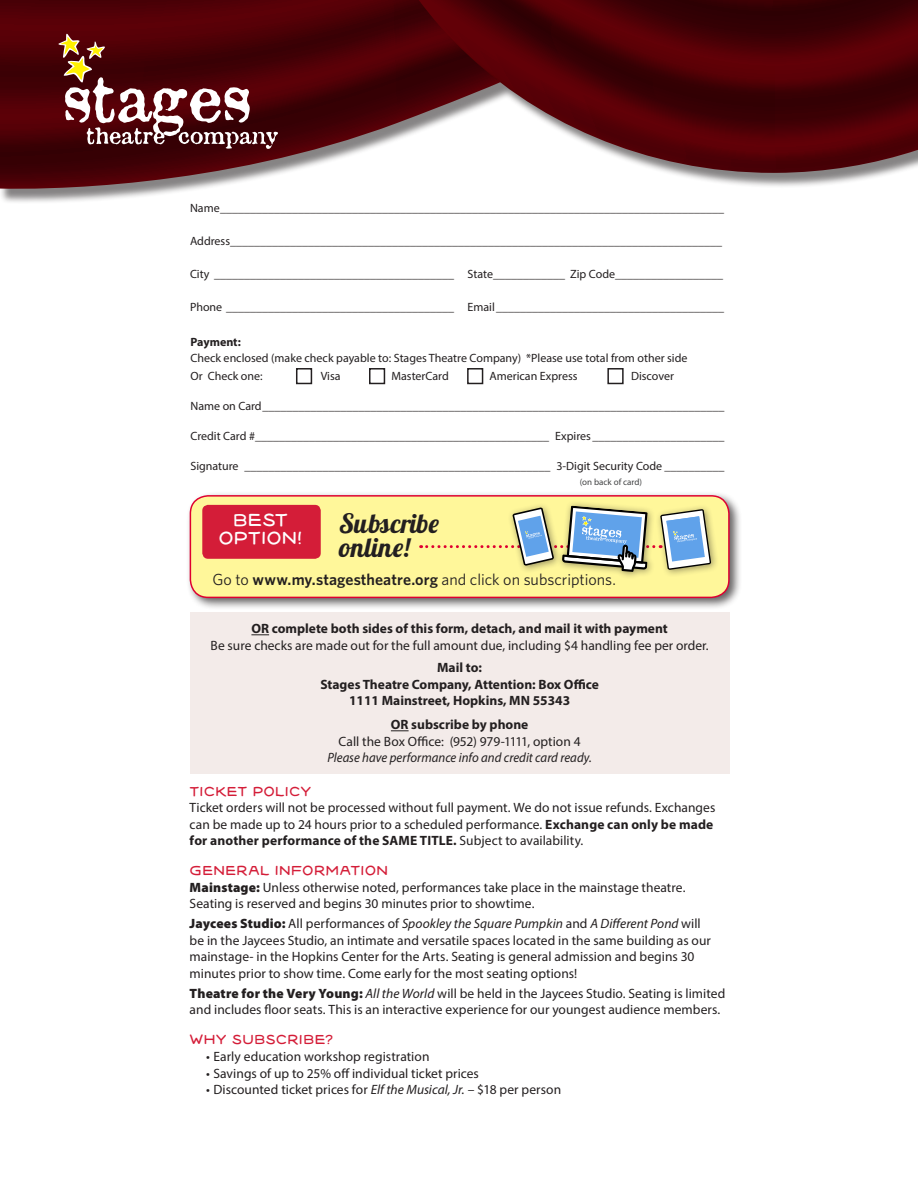
<style>
.page{position:relative;width:918px;height:1188px;background:#fff}
.page>*{position:absolute;margin:0;border:0;box-sizing:border-box;transform-origin:0 0}
.NEW_COPY{font:26.7px/23.7px "Lobster 1.4";color:#231f20}
.SUBHEAD{font:18px "Sailors Diary Sans";color:#fff}
.NEW_COPY-2{font:16.05px "Whitney";color:#231f20}
.BOOK_DESCRIPTION{font:13.5px/16.5px "Myriad Pro";letter-spacing:.005em;color:#231f20}
.t1{font:700 13.5px/16.5px "Myriad Pro";color:#231f20;text-align:center}
.t2{font:italic 13.5px/16.5px "Myriad Pro";color:#231f20;text-align:center;scale:.95 1}
.NEW_COPY-3{font:13.5px "Sailors Diary Sans";letter-spacing:.02em;color:#d41d38}
.t3{font:12px "Myriad Pro";color:#231f20}
.t4{font:700 12px "Myriad Pro";letter-spacing:-.005em;color:#231f20}
.t5{font:9px "Myriad Pro";color:#414243}
.s1{font-weight:600}
.s2{font-weight:700;font-style:normal}
.s3{font-style:normal}
.s4{font-weight:700}
.s5{font-weight:900}
.s6{font-style:italic}
</style>
<div class="page">
<div style="left:0;top:0;width:918px;height:205px;background:#231f20;opacity:.55"></div>
<svg style="left:0;top:0;width:918px;height:190px"></svg>
<svg style="left:419px;top:0;width:499px;height:173px;background:#64272c"></svg>
<svg style="left:58px;top:34px;width:220px;height:115px;background:#6a3132"></svg>
<div style="left:186px;top:491px;width:556px;height:120px;background:#231f20;opacity:.7"></div>
<div style="left:190px;top:496px;width:539px;height:101px;background:#fff79a;border-radius:18px"></div>
<div style="left:190px;top:495px;width:540px;height:103px;border:1px solid #df0031;border-radius:18px"></div>
<div style="left:556px;top:500px;width:100px;height:80px;background:#231f20;opacity:.45"></div>
<div style="left:655px;top:504px;width:64px;height:74px;background:#231f20;opacity:.45"></div>
<div style="left:507px;top:502px;width:55px;height:72px;background:#fff79a"></div>
<svg style="left:421px;top:500px;width:290px;height:72px"></svg>
<div style="left:202px;top:505px;width:119px;height:54px;background:#d41d38;border-radius:6px"></div>
<div style="left:190px;top:612px;width:540px;height:161px;background:#f3ebe9"></div>
<svg style="left:251px;top:634px;width:18px;height:1px"></svg>
<svg style="left:391px;top:730px;width:18px;height:1px"></svg>
<div style="left:296px;top:368px;width:16px;height:16px;border:2px solid #231f20"></div>
<div style="left:467px;top:368px;width:16px;height:16px;border:2px solid #231f20"></div>
<div style="left:607px;top:368px;width:17px;height:16px;border:2px solid #231f20"></div>
<div style="left:369px;top:368px;width:16px;height:16px;border:2px solid #231f20"></div>
<p class="t3" style="left:190px;top:200px;width:535px">Name____________________________________________________________________________________</p>
<p class="t3" style="left:190px;top:233px;width:534px">Address__________________________________________________________________________________</p>
<p class="t3" style="left:190px;top:266px;width:535px">City ________________________________________ State____________ Zip Code__________________</p>
<p class="t3" style="left:190px;top:299px;width:535px">Phone ______________________________________ Email______________________________________</p>
<p class="t4" style="left:190px;top:334px;width:52px">Payment:</p>
<p class="t3" style="left:190px;top:351px;width:499px">Check enclosed (make check payable to: Stages Theatre Company) *Please use total from other side</p>
<p class="t3" style="left:190px;top:369px;width:74px">Or Check one:</p>
<p class="t3" style="left:321px;top:369px;width:21px">Visa</p>
<p class="t3" style="left:391px;top:369px;width:59px">MasterCard</p>
<p class="t3" style="left:490px;top:369px;width:90px">American Express</p>
<p class="t3" style="left:631px;top:369px;width:44px">Discover</p>
<p class="t3" style="left:190px;top:399px;width:535px">Name on Card_____________________________________________________________________________</p>
<p class="t3" style="left:190px;top:429px;width:536px">Credit Card #_________________________________________________ Expires ______________________</p>
<p class="t3" style="left:190px;top:459px;width:535px">Signature ___________________________________________________ 3-Digit Security Code __________</p>
<p class="t5" style="left:580px;top:477px;width:64px">(on back of card)</p>
<p class="NEW_COPY" style="left:339px;top:511px;width:101px">Subscribe online!</p>
<p class="SUBHEAD" style="left:233px;top:509px;width:56px">BEST</p>
<p class="SUBHEAD" style="left:219px;top:527px;width:85px">OPTION!</p>
<p class="NEW_COPY-2" style="left:212px;top:570px;width:405px">Go to <span class="s1">www.my.stagestheatre.org</span> and click on subscriptions.</p>
<p class="t1" style="left:251px;top:620px;width:418px">OR complete both sides of this form, detach, and mail it with payment</p>
<p class="BOOK_DESCRIPTION" style="left:211px;top:637px;width:500px">Be sure checks are made out for the full amount due, including $4 handling fee per order.</p>
<p class="t1" style="left:320px;top:659px;width:280px">Mail to:<br>Stages Theatre Company, Attention: Box Office<br>1111 Mainstreet, Hopkins, MN 55343</p>
<p class="t2" style="left:327px;top:716px;width:280px"><span class="s2">OR subscribe by phone<br></span><span class="s3">Call the Box Office: (952) 979-1111, option 4<br></span>Please have performance info and credit card ready.</p>
<p class="NEW_COPY-3" style="left:190px;top:783px;width:123px">TICKET POLICY</p>
<p class="BOOK_DESCRIPTION" style="left:190px;top:799px;width:527px">Ticket orders will not be processed without full payment. We do not issue refunds. Exchanges can be made up to 24 hours prior to a scheduled performance. <span class="s4">Exchange can only be made for another performance of the SAME TITLE.</span> Subject to availability.</p>
<p class="NEW_COPY-3" style="left:190px;top:862px;width:200px">GENERAL INFORMATION</p>
<p class="BOOK_DESCRIPTION" style="left:190px;top:879px;width:497px"><span class="s5">Mainstage:</span> Unless otherwise noted, performances take place in the mainstage theatre.<br>Seating is reserved and begins 30 minutes prior to showtime.</p>
<p class="BOOK_DESCRIPTION" style="left:190px;top:915px;width:523px"><span class="s5">Jaycees Studio:</span> All performances of <span class="s6">Spookley the Square Pumpkin</span> and <span class="s6">A Different Pond</span> will be in the Jaycees Studio, an intimate and versatile spaces located in the same building as our mainstage- in the Hopkins Center for the Arts. Seating is general admission and begins 30 minutes prior to show time. Come early for the most seating options!</p>
<p class="BOOK_DESCRIPTION" style="left:190px;top:985px;width:537px"><span class="s5">Theatre for the Very Young:</span> <span class="s6">All the World</span> will be held in the Jaycees Studio. Seating is limited and includes floor seats. This is an interactive experience for our youngest audience members.</p>
<p class="NEW_COPY-3" style="left:190px;top:1031px;width:145px">WHY SUBSCRIBE?</p>
<p class="BOOK_DESCRIPTION" style="left:206px;top:1048px;width:225px">• Early education workshop registration</p>
<p class="BOOK_DESCRIPTION" style="left:206px;top:1065px;width:274px">• Savings of up to 25% off individual ticket prices</p>
<p class="BOOK_DESCRIPTION" style="left:206px;top:1081px;width:357px">• Discounted ticket prices for <span class="s6">Elf the Musical, Jr.</span> – $18 per person</p>
</div>
